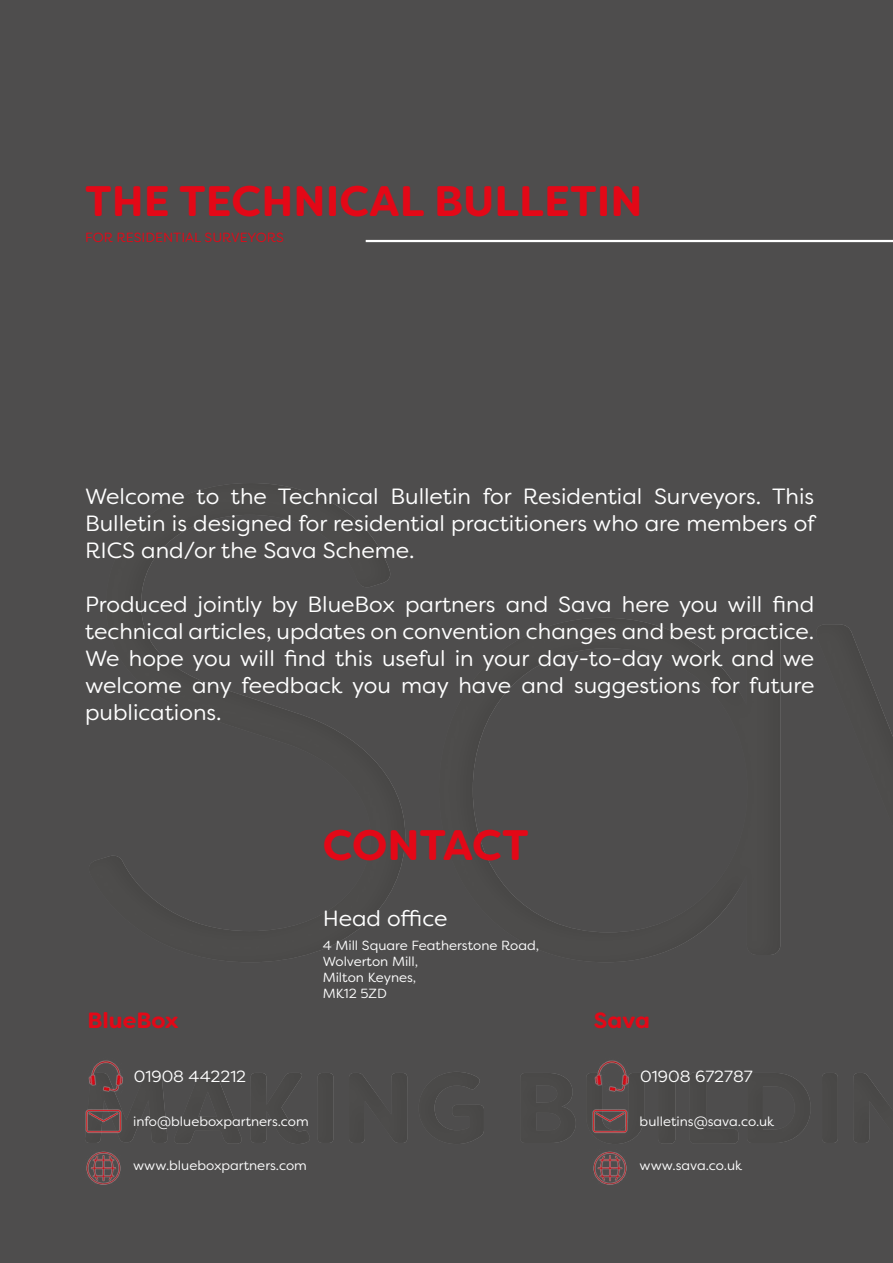
<style>
.page{position:relative;width:893px;height:1263px;background:#4e4d4d}
.page>*{position:absolute;margin:0;border:0;box-sizing:border-box;transform-origin:0 0}
.t1{font:700 42.6px "Filson Soft";color:#e30817}
.t2{font:22.05px/27px "Filson Soft";color:#fff;text-align:justify}
.t3{font:700 22.05px "Filson Soft";color:#e30817}
.t4{font:16.2px "Filson Soft";color:#fff}
.t5{font:13.2px/16.2px "Filson Soft";color:#fff}
.t6{font:13.2px "Filson Soft";color:#e30817}
</style>
<div class="page">
<hr style="left:366px;top:240px;width:527px;height:2px;background:#fff">
<img style="left:593px;top:1151px;width:34px;height:34px">
<img style="left:86px;top:1151px;width:35px;height:34px">
<img style="left:592px;top:1109px;width:36px;height:24px">
<img style="left:85px;top:1103px;width:37px;height:31px">
<img style="left:594px;top:1060px;width:37px;height:32px">
<img style="left:88px;top:1060px;width:35px;height:34px">
<h1 class="t1" style="left:85px;top:174px;width:559px">THE TECHNICAL BULLETIN</h1>
<p class="t6" style="left:85px;top:229px;width:200px">FOR RESIDENTIAL SURVEYORS</p>
<p class="t2" style="left:85px;top:483px;width:732px">Welcome to the Technical Bulletin for Residential Surveyors. This Bulletin is designed for residential practitioners who are members of RICS and/or the Sava Scheme.</p>
<p class="t2" style="left:85px;top:591px;width:731px">Produced jointly by BlueBox partners and Sava here you will find technical articles, updates on convention changes and best practice.<br>We hope you will find this useful in your day-to-day work and we welcome any feedback you may have and suggestions for future publications.</p>
<h1 class="t1" style="left:323px;top:817px;width:208px">CONTACT</h1>
<p class="t2" style="left:323px;top:904px;width:126px">Head office</p>
<p class="t5" style="left:323px;top:937px;width:218px">4 Mill Square Featherstone Road,<br>Wolverton Mill,<br>Milton Keynes,<br>MK12 5ZD</p>
<p class="t3" style="left:87px;top:1006px;width:93px">BlueBox</p>
<p class="t3" style="left:594px;top:1006px;width:58px">Sava</p>
<p class="t4" style="left:134px;top:1066px;width:114px">01908 442212</p>
<p class="t4" style="left:640px;top:1066px;width:114px">01908 672787</p>
<p class="t5" style="left:133px;top:1113px;width:177px">info@blueboxpartners.com</p>
<p class="t5" style="left:133px;top:1157px;width:175px">www.blueboxpartners.com</p>
<p class="t5" style="left:640px;top:1113px;width:136px">bulletins@sava.co.uk</p>
<p class="t5" style="left:640px;top:1157px;width:104px">www.sava.co.uk</p>
</div>
